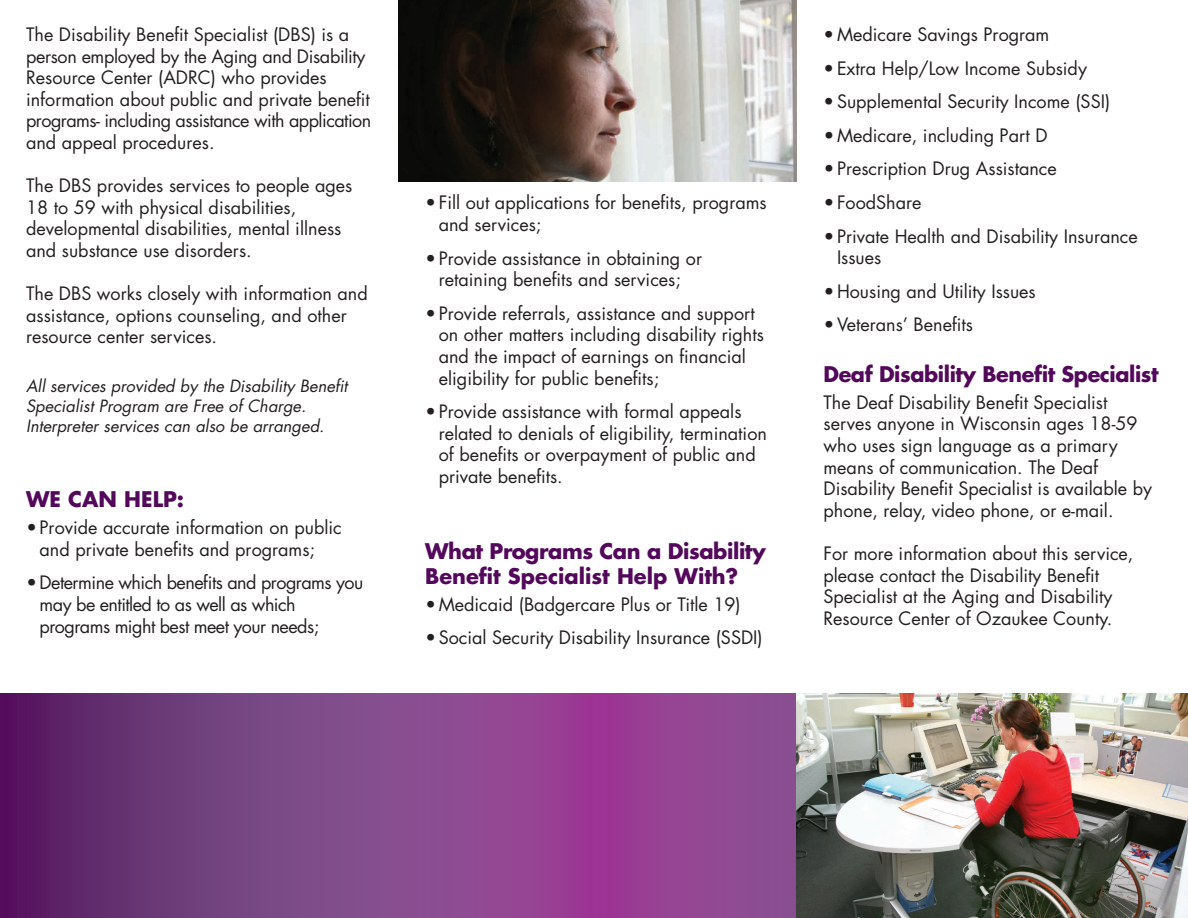
<style>
.page{position:relative;width:1188px;height:918px;background:#fff}
.page>*{position:absolute;margin:0;border:0;box-sizing:border-box;transform-origin:0 0}
.t1{font:700 21px/25.2px "Futura";letter-spacing:-.02em;color:#53085b}
.t2{font:700 21px "Futura";color:#53085b}
.t3{font:18px/21.6px "Futura";color:#231f20}
.t4{font:18px/21.6px "Futura";letter-spacing:-.03em;color:#231f20}
.t5{font:18px/21.6px "Futura";letter-spacing:-.02em;color:#231f20}
.t6{font:italic 16.5px/19.8px "Futura";color:#231f20}
.s1{font-weight:300}
</style>
<div class="page">
<svg style="left:0;top:693px;width:796px;height:225px;background:#803f86"></svg>
<img style="left:796px;top:693px;width:392px;height:225px">
<img style="left:398px;top:0;width:398px;height:181px">
<p class="t5" style="left:26px;top:23px;width:341px">The Disability Benefit Specialist (DBS) is a person employed by the Aging and Disability</p>
<p class="t3" style="left:26px;top:67px;width:347px">Resource Center (ADRC) who provides information about public and private benefit programs- including assistance with application and appeal procedures.</p>
<p class="t3" style="left:26px;top:175px;width:328px">The DBS provides services to people ages<br>18 to 59 with physical disabilities,</p>
<p class="t3" style="left:26px;top:218px;width:317px">developmental disabilities, mental illness and substance use disorders.</p>
<p class="t3" style="left:26px;top:283px;width:343px">The DBS works closely with information and assistance, options counseling, and other resource center services.</p>
<p class="t6" style="left:26px;top:376px;width:323px">All services provided by the Disability Benefit<br>Specialist Program are Free of Charge.</p>
<p class="t6" style="left:26px;top:415px;width:300px">Interpreter services can also be arranged.</p>
<p class="t2" style="left:26px;top:485px;width:160px">WE CAN HELP:</p>
<p class="t3" style="left:40px;top:517px;width:304px;text-indent:-14px"><span class="s1">•</span> Provide accurate information on public and private benefits and programs;</p>
<p class="t4" style="left:40px;top:572px;width:325px;text-indent:-14px"><span class="s1">•</span> Determine which benefits and programs you may be entitled to as well as which</p>
<p class="t4" style="left:40px;top:615px;width:281px">programs might best meet your needs;</p>
<p class="t3" style="left:439px;top:192px;width:330px;text-indent:-14px"><span class="s1">•</span> Fill out applications for benefits, programs and services;</p>
<p class="t3" style="left:425px;top:247px;width:278px"><span class="s1">•</span> Provide assistance in obtaining or</p>
<p class="t3" style="left:439px;top:268px;width:244px">retaining benefits and services;</p>
<p class="t3" style="left:439px;top:302px;width:327px;text-indent:-14px"><span class="s1">•</span> Provide referrals, assistance and support on other matters including disability rights and the impact of earnings on financial eligibility for public benefits;</p>
<p class="t3" style="left:439px;top:400px;width:330px;text-indent:-14px"><span class="s1">•</span> Provide assistance with formal appeals related to denials of eligibility, termination of benefits or overpayment of public and private benefits.</p>
<p class="t1" style="left:425px;top:537px;width:342px">What Programs Can a Disability<br>Benefit Specialist Help With?</p>
<p class="t3" style="left:425px;top:593px;width:317px"><span class="s1">•</span> Medicaid (Badgercare Plus or Title 19)</p>
<p class="t3" style="left:425px;top:627px;width:339px"><span class="s1">•</span> Social Security Disability Insurance (SSDI)</p>
<p class="t3" style="left:824px;top:23px;width:227px">• Medicare Savings Program</p>
<p class="t3" style="left:824px;top:57px;width:265px">• Extra Help/Low Income Subsidy</p>
<p class="t3" style="left:824px;top:91px;width:288px">• Supplemental Security Income (SSI)</p>
<p class="t3" style="left:824px;top:124px;width:226px"><span class="s1">•</span> Medicare, including Part D</p>
<p class="t3" style="left:824px;top:158px;width:235px"><span class="s1">•</span> Prescription Drug Assistance</p>
<p class="t3" style="left:824px;top:191px;width:100px"><span class="s1">•</span> FoodShare</p>
<p class="t3" style="left:837px;top:225px;width:302px;text-indent:-14px"><span class="s1">•</span> Private Health and Disability Insurance<br>Issues</p>
<p class="t3" style="left:824px;top:280px;width:214px"><span class="s1">•</span> Housing and Utility Issues</p>
<p class="t3" style="left:824px;top:314px;width:151px"><span class="s1">•</span> Veterans’ Benefits</p>
<p class="t1" style="left:824px;top:361px;width:337px">Deaf Disability Benefit Specialist</p>
<p class="t3" style="left:824px;top:391px;width:316px">The Deaf Disability Benefit Specialist serves anyone in Wisconsin ages 18-59 who uses sign language as a primary means of communication. The Deaf</p>
<p class="t3" style="left:824px;top:478px;width:330px">Disability Benefit Specialist is available by phone, relay, video phone, or e-mail.</p>
<p class="t3" style="left:824px;top:542px;width:312px">For more information about this service, please contact the Disability Benefit</p>
<p class="t3" style="left:824px;top:586px;width:290px">Specialist at the Aging and Disability</p>
<p class="t3" style="left:824px;top:607px;width:290px">Resource Center of Ozaukee County.</p>
</div>
